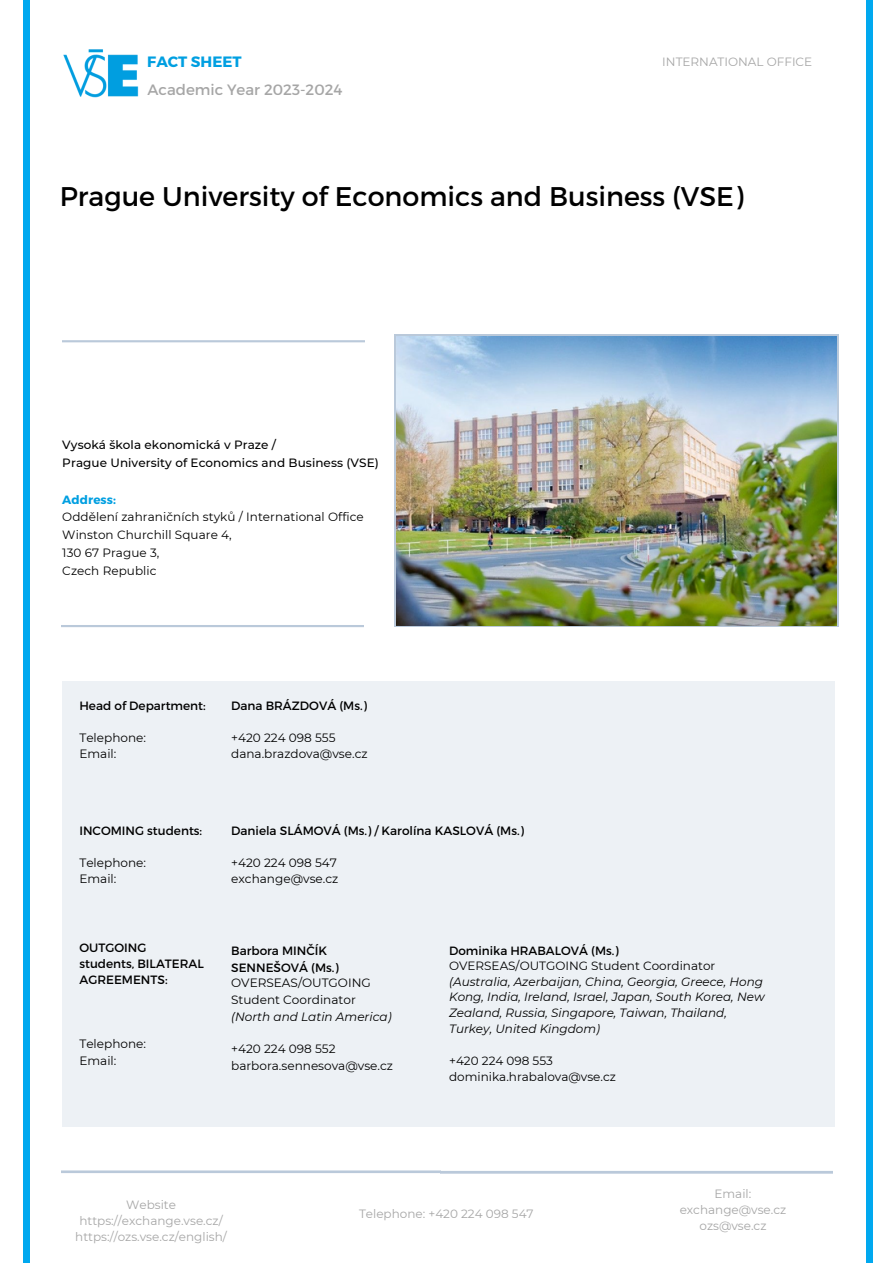
<style>
.page{position:relative;width:893px;height:1264px;background:#fff}
.page>*{position:absolute;margin:0;border:0;box-sizing:border-box;transform-origin:0 0}
.t1{font:27px "Montserrat";color:#000}
.t2{font:15px "Montserrat";color:#a6a6a6}
.t3{font:700 15px "Montserrat";color:#009fe1}
.t4{font:12px/16.4px "Montserrat";color:#000}
.t5{font:italic 12px/16px "Montserrat";color:#000}
.t6{font:12px/16px "Montserrat";color:#a6a6a6;text-align:center}
.t7{font:500 12px/18px "Montserrat";letter-spacing:.005em;color:#000}
.t8{font:700 12px "Montserrat";letter-spacing:.005em;color:#009fe1}
</style>
<div class="page">
<div style="left:24px;top:0;width:5px;height:1262px;background:#00a8ef"></div>
<div style="left:866px;top:0;width:5px;height:1262px;background:#00a8ef"></div>
<img style="left:63px;top:49px;width:76px;height:49px">
<div style="left:62px;top:681px;width:772px;height:445px;background:#edf1f5"></div>
<svg style="left:394px;top:334px;width:445px;height:292px;background:#a3b2b0"></svg>
<img style="left:397px;top:336px;width:439px;height:289px">
<svg style="left:62px;top:340px;width:303px;height:3px"></svg>
<svg style="left:61px;top:625px;width:302px;height:3px"></svg>
<svg style="left:61px;top:1170px;width:771px;height:4px"></svg>
<p class="t3" style="left:147px;top:52px;width:96px">FACT SHEET</p>
<p class="t6" style="left:662px;top:53px;width:151px">INTERNATIONAL OFFICE</p>
<p class="t2" style="left:147px;top:80px;width:196px">Academic Year 2023-2024</p>
<h1 class="t1" style="left:60px;top:179px;width:685px">Prague University of Economics and Business (VSE)</h1>
<p class="t7" style="left:62px;top:436px;width:318px">Vysoká škola ekonomická v Praze /<br>Prague University of Economics and Business (VSE)</p>
<p class="t8" style="left:62px;top:492px;width:55px">Address:</p>
<p class="t4" style="left:62px;top:508px;width:303px;line-height:18px">Oddělení zahraničních styků / International Office<br>Winston Churchill Square 4,<br>130 67 Prague 3,<br>Czech Republic</p>
<p class="t4" style="left:79px;top:697px;width:128px">Head of Department:</p>
<p class="t4" style="left:79px;top:729px;width:68px">Telephone:<br>Email:</p>
<p class="t4" style="left:231px;top:697px;width:137px">Dana BRÁZDOVÁ (Ms.)</p>
<p class="t4" style="left:231px;top:729px;width:138px">+420 224 098 555 dana.brazdova@vse.cz</p>
<p class="t4" style="left:79px;top:822px;width:124px">INCOMING students:</p>
<p class="t4" style="left:79px;top:854px;width:68px">Telephone:<br>Email:</p>
<p class="t4" style="left:231px;top:822px;width:294px">Daniela SLÁMOVÁ (Ms.) / Karolína KASLOVÁ (Ms.)</p>
<p class="t4" style="left:231px;top:854px;width:109px">+420 224 098 547 exchange@vse.cz</p>
<p class="t4" style="left:79px;top:938px;width:126px">OUTGOING students, BILATERAL<br>AGREEMENTS:</p>
<p class="t4" style="left:79px;top:1035px;width:68px">Telephone:<br>Email:</p>
<p class="t4" style="left:231px;top:941px;width:141px">Barbora MINČÍK<br>SENNEŠOVÁ (Ms.)<br>OVERSEAS/OUTGOING<br>Student Coordinator</p>
<p class="t5" style="left:231px;top:1008px;width:162px">(North and Latin America)</p>
<p class="t4" style="left:231px;top:1040px;width:163px;line-height:16.8px">+420 224 098 552 barbora.sennesova@vse.cz</p>
<p class="t4" style="left:449px;top:942px;width:268px;line-height:15px">Dominika HRABALOVÁ (Ms.)<br>OVERSEAS/OUTGOING Student Coordinator</p>
<p class="t5" style="left:449px;top:973px;width:317px">(Australia, Azerbaijan, China, Georgia, Greece, Hong Kong, India, Ireland, Israel, Japan, South Korea, New Zealand, Russia, Singapore, Taiwan, Thailand, Turkey, United Kingdom)</p>
<p class="t4" style="left:449px;top:1053px;width:168px">+420 224 098 553 dominika.hrabalova@vse.cz</p>
<p class="t6" style="left:75px;top:1196px;width:153px">Website https://exchange.vse.cz/ https://ozs.vse.cz/english/</p>
<p class="t6" style="left:359px;top:1205px;width:176px">Telephone: +420 224 098 547</p>
<p class="t6" style="left:679px;top:1185px;width:108px">Email: exchange@vse.cz ozs@vse.cz</p>
</div>
